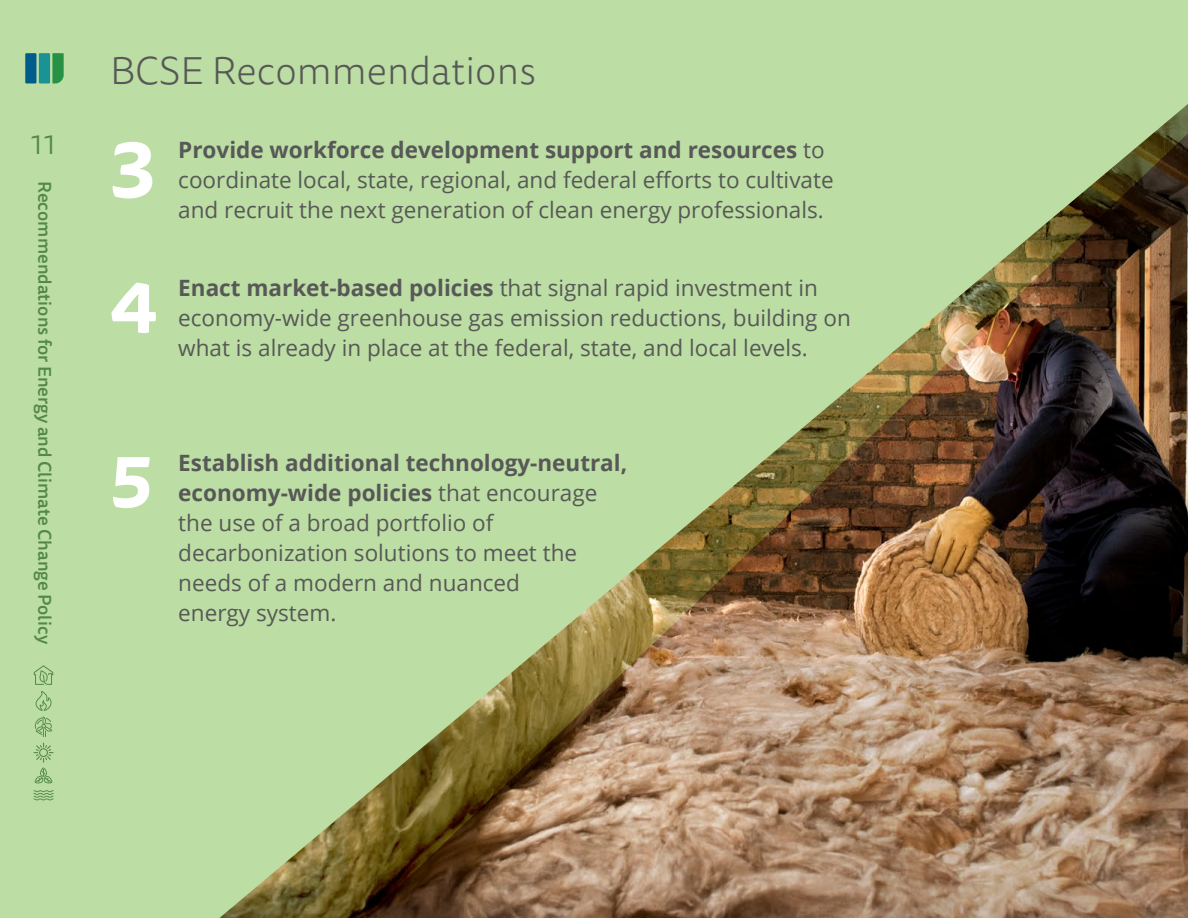
<style>
.page{position:relative;width:1188px;height:918px;background:#fff}
.page>*{position:absolute;margin:0;border:0;box-sizing:border-box;transform-origin:0 0}
.t1{font:700 81px "Tisa Sans OT";color:#fff}
.Number{font:700 75px "Tisa Sans OT";color:#fff}
.t2{font:300 39px "Tisa Sans OT";color:#575857}
.t3{font:300 34.65px "Tisa Sans OT";color:#538849}
.Paragraph{font:22.5px/30px "Open Sans";color:#575857}
.t4{font:500 18px "Tisa Sans OT";color:#538849}
.s1{font-weight:700}
</style>
<div class="page">
<img style="left:0;top:0;width:1188px;height:918px">
<svg style="left:36px;top:691px;width:16px;height:20px"></svg>
<svg style="left:33px;top:743px;width:21px;height:40px"></svg>
<svg style="left:35px;top:717px;width:17px;height:20px"></svg>
<svg style="left:33px;top:790px;width:21px;height:10px"></svg>
<svg style="left:34px;top:665px;width:19px;height:20px"></svg>
<div style="left:25px;top:53px;width:11px;height:30px;background:#005d8b"></div>
<div style="left:39px;top:53px;width:11px;height:30px;background:#1b9294"></div>
<svg style="left:52px;top:53px;width:12px;height:30px"></svg>
<p class="t3" style="left:31px;top:122px;width:27px">11</p>
<p class="t4" style="left:56px;top:181px;width:465px;rotate:90deg">Recommendations for Energy and Climate Change Policy</p>
<p class="t2" style="left:110px;top:47px;width:428px">BCSE Recommendations</p>
<p class="t1" style="left:110px;top:108px;width:48px">3</p>
<p class="Number" style="left:110px;top:251px;width:49px">4</p>
<p class="Paragraph" style="left:178px;top:135px;width:657px"><span class="s1">Provide workforce development support and resources</span> to coordinate local, state, regional, and federal efforts to cultivate and recruit the next generation of clean energy professionals.</p>
<p class="Paragraph" style="left:178px;top:272px;width:674px"><span class="s1">Enact market-based policies</span> that signal rapid investment in economy-wide greenhouse gas emission reductions, building on what is already in place at the federal, state, and local levels.</p>
<p class="Number" style="left:110px;top:424px;width:44px">5</p>
<p class="Paragraph" style="left:178px;top:448px;width:450px"><span class="s1">Establish additional technology-neutral, economy-wide policies</span> that encourage the use of a broad portfolio of decarbonization solutions to meet the needs of a modern and nuanced<br>energy system.</p>
</div>
